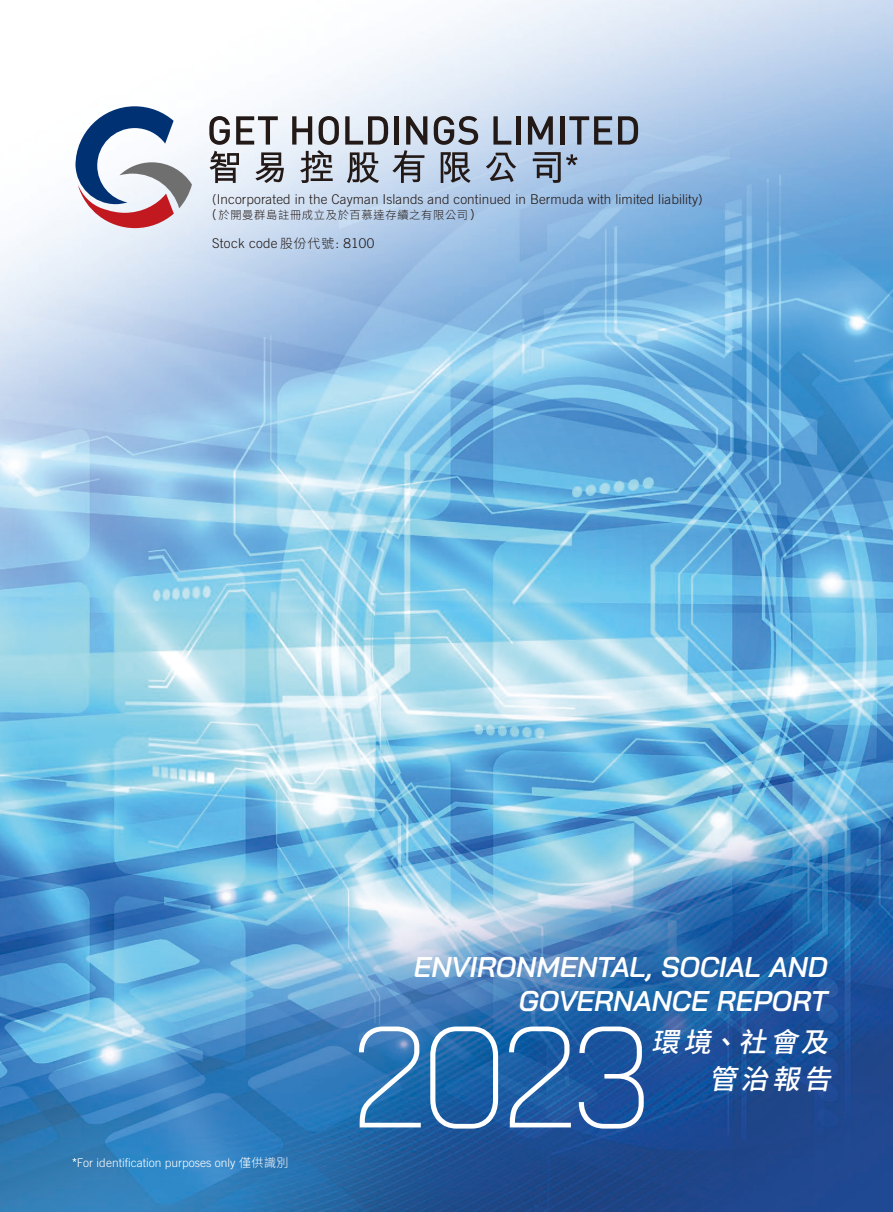
<style>
.page{position:relative;width:893px;height:1212px;background:#fff}
.page>*{position:absolute;margin:0;border:0;box-sizing:border-box;transform-origin:0 0}
.t1{font:200 142.5px "Bai Jamjuree";color:#fff}
.t2{font:italic 600 28.5px/34.2px "Bai Jamjuree";letter-spacing:-.005em;color:#fff;text-align:right}
.t3{font:italic 500 27.3px/36.6px "Source Han Sans TC";color:#fff;text-align:right}
.t4{font:300 13.5px "Trade Gothic LT Std";letter-spacing:.01em;color:#231916}
.t5{font:300 12px "Trade Gothic LT Std";color:#fff}
.t6{font:300 11.25px "Source Han Sans TC";letter-spacing:.06em;color:#231916}
.s1{font-family:"Trade Gothic LT Std";font-size:13.5px}
.s2{font-family:"Source Han Sans TC";font-size:12.75px}
.s3{font-family:"Source Han Sans TC"}
</style>
<div class="page">
<img style="left:0;top:0;width:893px;height:1212px">
<svg style="left:75px;top:106px;width:117px;height:122px"></svg>
<svg style="left:209px;top:116px;width:21px;height:29px"></svg>
<svg style="left:236px;top:116px;width:42px;height:29px"></svg>
<svg style="left:434px;top:116px;width:44px;height:29px"></svg>
<svg style="left:493px;top:116px;width:18px;height:29px"></svg>
<div style="left:516px;top:116px;width:5px;height:29px;background:#231916"></div>
<svg style="left:528px;top:116px;width:25px;height:29px"></svg>
<hr style="left:560px;top:116px;width:4px;height:29px;background:#231916">
<svg style="left:569px;top:116px;width:43px;height:29px"></svg>
<svg style="left:618px;top:116px;width:20px;height:29px"></svg>
<svg style="left:210px;top:151px;width:29px;height:32px"></svg>
<svg style="left:255px;top:152px;width:29px;height:31px"></svg>
<svg style="left:292px;top:116px;width:47px;height:67px;background:#a6a9b0"></svg>
<svg style="left:345px;top:116px;width:82px;height:67px;background:#9da2ac"></svg>
<svg style="left:441px;top:152px;width:30px;height:31px"></svg>
<svg style="left:486px;top:153px;width:30px;height:29px"></svg>
<svg style="left:533px;top:152px;width:45px;height:31px"></svg>
<svg style="left:72px;top:1158px;width:4px;height:4px"></svg>
<p class="t4" style="left:212px;top:191px;width:492px">(Incorporated in the Cayman Islands and continued in Bermuda with limited liability)</p>
<p class="t6" style="left:212px;top:208px;width:264px"><span class="s1">(</span>於開曼群島註冊成立及於百慕達存續之有限公司<span class="s1">)</span></p>
<p class="t4" style="left:212px;top:235px;width:164px">Stock code <span class="s2">股份代號</span>: 8100</p>
<p class="t5" style="left:77px;top:1155px;width:213px">For identification purposes only <span class="s3">僅供識別</span></p>
<h2 class="t2" style="left:414px;top:950px;width:415px">ENVIRONMENTAL, SOCIAL AND<br>GOVERNANCE REPORT</h2>
<h1 class="t1" style="left:350px;top:960px;width:304px">2023</h1>
<h3 class="t3" style="left:651px;top:1024px;width:195px">環境、社會及管治報告</h3>
</div>
